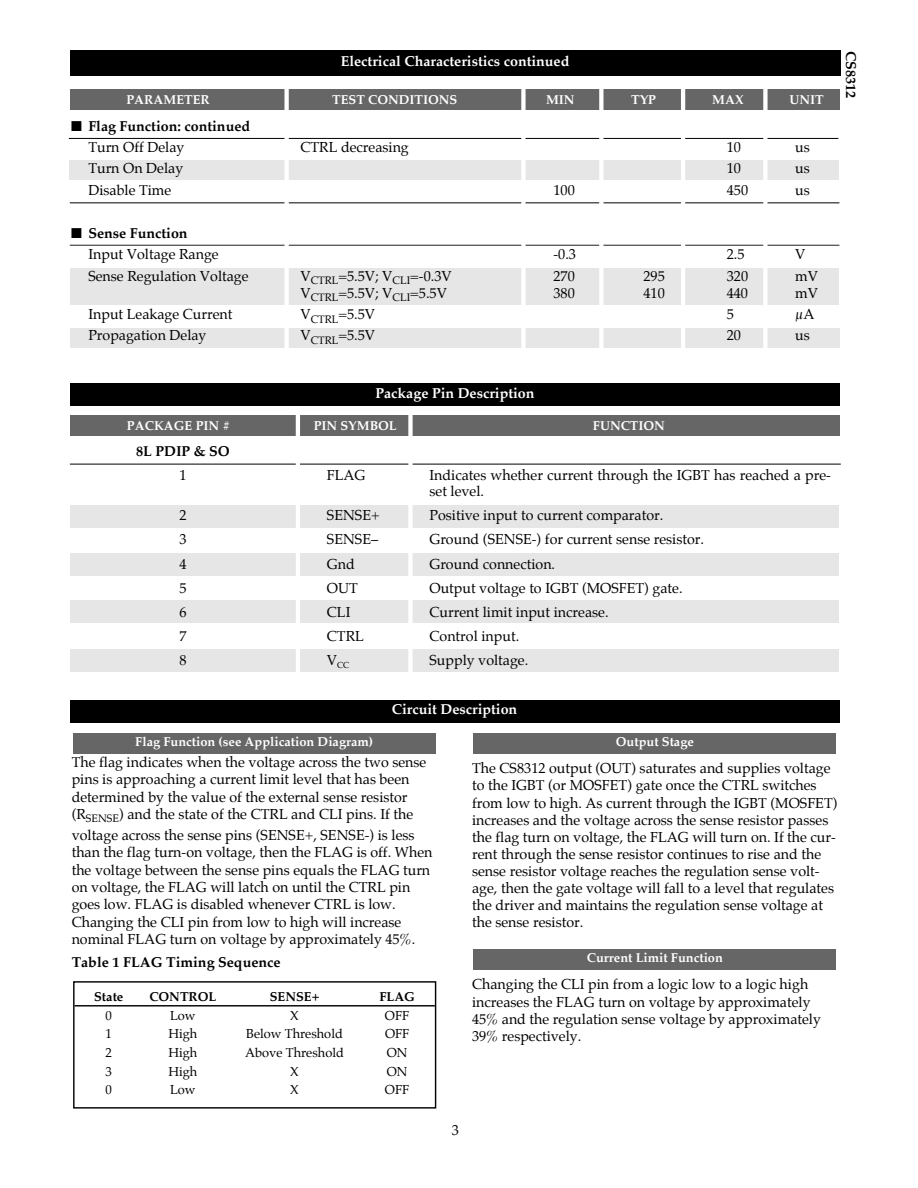
<style>
.page{position:relative;width:918px;height:1188px;background:#fff}
.page>*{position:absolute;margin:0;border:0;box-sizing:border-box;transform-origin:0 0}
.t1{font:14.25px/17.1px "Palatino";color:#000}
.t2{font:700 14.25px/21.3px "Palatino";color:#000}
.t3{font:700 14.25px "Palatino";color:#fff}
.t4{font:700 12.9px "Palatino";color:#fff}
.t5{font:12.9px "Palatino";color:#000}
.t6{font:700 12.9px "Palatino";color:#000}
.t7{font:8.55px "Palatino";color:#000}
.s1{font-weight:400}
.s2{font-weight:700}
</style>
<div class="page">
<hr style="left:70px;top:245px;width:769px;height:1px;background:#231f20">
<div style="left:70px;top:268px;width:768px;height:37px;background:#e6e6e6"></div>
<div style="left:69px;top:161px;width:769px;height:19px;background:#e6e6e6"></div>
<hr style="left:69px;top:138px;width:769px;height:1px;background:#000">
<hr style="left:70px;top:203px;width:769px;height:1px;background:#000">
<div style="left:70px;top:50px;width:770px;height:26px;background:#000"></div>
<div style="left:70px;top:89px;width:769px;height:21px;background:#666"></div>
<div style="left:70px;top:505px;width:768px;height:22px;background:#e6e6e6"></div>
<div style="left:70px;top:553px;width:768px;height:23px;background:#e6e6e6"></div>
<div style="left:70px;top:600px;width:768px;height:23px;background:#e6e6e6"></div>
<div style="left:70px;top:649px;width:768px;height:23px;background:#e6e6e6"></div>
<div style="left:70px;top:383px;width:770px;height:23px;background:#000"></div>
<div style="left:70px;top:415px;width:770px;height:20px;background:#666"></div>
<hr style="left:70px;top:464px;width:771px;height:1px;background:#000">
<hr style="left:296px;top:413px;width:4px;height:275px;background:#fff">
<div style="left:408px;top:413px;width:5px;height:271px;background:#fff"></div>
<div style="left:70px;top:328px;width:769px;height:19px;background:#e6e6e6"></div>
<div style="left:474px;top:949px;width:362px;height:20px;background:#666"></div>
<div style="left:474px;top:733px;width:362px;height:20px;background:#666"></div>
<hr style="left:75px;top:1005px;width:360px;height:2px;background:#000">
<div style="left:73px;top:981px;width:363px;height:128px;border:1px solid #000"></div>
<div style="left:73px;top:733px;width:362px;height:20px;background:#666"></div>
<div style="left:70px;top:700px;width:769px;height:22px;background:#000"></div>
<div style="left:521px;top:79px;width:5px;height:276px;background:#fff"></div>
<div style="left:599px;top:79px;width:5px;height:281px;background:#fff"></div>
<hr style="left:681px;top:79px;width:4px;height:278px;background:#fff">
<div style="left:763px;top:79px;width:5px;height:283px;background:#fff"></div>
<div style="left:284px;top:78px;width:5px;height:274px;background:#fff"></div>
<p class="t3" style="left:341px;top:56px;width:230px">Electrical Characteristics continued</p>
<p class="t4" style="left:126px;top:95px;width:85px">PARAMETER</p>
<p class="t4" style="left:332px;top:95px;width:127px">TEST CONDITIONS</p>
<p class="t4" style="left:546px;top:95px;width:30px">MIN</p>
<p class="t4" style="left:631px;top:95px;width:26px">TYP</p>
<p class="t4" style="left:712px;top:95px;width:33px">MAX</p>
<p class="t4" style="left:790px;top:95px;width:36px">UNIT</p>
<p class="t2" style="left:88px;top:117px;width:163px;text-indent:-17px">■ Flag Function: continued<br><span class="s1">Turn Off Delay</span></p>
<p class="t1" style="left:300px;top:140px;width:110px">CTRL decreasing</p>
<p class="t1" style="left:727px;top:140px;width:16px">10</p>
<p class="t1" style="left:795px;top:140px;width:16px">us</p>
<p class="t1" style="left:88px;top:162px;width:96px">Turn On Delay</p>
<p class="t1" style="left:727px;top:162px;width:16px">10</p>
<p class="t1" style="left:795px;top:162px;width:16px">us</p>
<p class="t1" style="left:88px;top:183px;width:85px">Disable Time</p>
<p class="t1" style="left:553px;top:183px;width:23px">100</p>
<p class="t1" style="left:727px;top:183px;width:23px">450</p>
<p class="t1" style="left:795px;top:183px;width:16px">us</p>
<p class="t1" style="left:88px;top:224px;width:132px;line-height:21.3px;text-indent:-17px">■ <span class="s2">Sense Function<br></span>Input Voltage Range</p>
<p class="t1" style="left:553px;top:247px;width:24px">-0.3</p>
<p class="t1" style="left:727px;top:247px;width:19px">2.5</p>
<p class="t1" style="left:795px;top:247px;width:12px">V</p>
<p class="t1" style="left:88px;top:269px;width:162px">Sense Regulation Voltage</p>
<p class="t1" style="left:300px;top:269px;width:153px">V<sub>CTRL</sub>=5.5V; V<sub>CLI</sub>=-0.3V</p>
<p class="t1" style="left:553px;top:269px;width:23px">270</p>
<p class="t1" style="left:644px;top:269px;width:23px">295</p>
<p class="t1" style="left:727px;top:269px;width:23px">320</p>
<p class="t1" style="left:795px;top:269px;width:24px">mV</p>
<p class="t1" style="left:300px;top:286px;width:148px">V<sub>CTRL</sub>=5.5V; V<sub>CLI</sub>=5.5V</p>
<p class="t1" style="left:553px;top:286px;width:23px">380</p>
<p class="t1" style="left:644px;top:286px;width:23px">410</p>
<p class="t1" style="left:727px;top:286px;width:23px">440</p>
<p class="t1" style="left:795px;top:286px;width:24px">mV</p>
<p class="t1" style="left:88px;top:307px;width:146px">Input Leakage Current</p>
<p class="t1" style="left:300px;top:307px;width:76px">V<sub>CTRL</sub>=5.5V</p>
<p class="t1" style="left:727px;top:307px;width:9px">5</p>
<p class="t1" style="left:795px;top:307px;width:21px">µA</p>
<p class="t1" style="left:88px;top:329px;width:120px">Propagation Delay</p>
<p class="t1" style="left:300px;top:329px;width:76px">V<sub>CTRL</sub>=5.5V</p>
<p class="t1" style="left:727px;top:329px;width:16px">20</p>
<p class="t1" style="left:795px;top:329px;width:16px">us</p>
<p class="t2" style="left:860px;top:51px;width:49px;rotate:90deg">CS8312</p>
<p class="t3" style="left:375px;top:388px;width:161px">Package Pin Description</p>
<p class="t4" style="left:127px;top:420px;width:105px">PACKAGE PIN #</p>
<p class="t4" style="left:314px;top:420px;width:85px">PIN SYMBOL</p>
<p class="t4" style="left:593px;top:420px;width:73px">FUNCTION</p>
<p class="t2" style="left:136px;top:442px;width:95px">8L PDIP &amp; SO</p>
<p class="t1" style="left:179px;top:468px;width:9px">1</p>
<p class="t1" style="left:327px;top:468px;width:40px">FLAG</p>
<p class="t1" style="left:429px;top:469px;width:403px;line-height:15.8px">Indicates whether current through the IGBT has reached a pre&shy;set level.</p>
<p class="t1" style="left:179px;top:508px;width:9px">2</p>
<p class="t1" style="left:327px;top:508px;width:54px">SENSE+</p>
<p class="t1" style="left:429px;top:508px;width:235px">Positive input to current comparator.</p>
<p class="t1" style="left:179px;top:533px;width:9px">3</p>
<p class="t1" style="left:327px;top:533px;width:53px">SENSE–</p>
<p class="t1" style="left:429px;top:533px;width:276px">Ground (SENSE-) for current sense resistor.</p>
<p class="t1" style="left:179px;top:557px;width:9px">4</p>
<p class="t1" style="left:327px;top:557px;width:29px">Gnd</p>
<p class="t1" style="left:429px;top:557px;width:127px">Ground connection.</p>
<p class="t1" style="left:179px;top:581px;width:9px">5</p>
<p class="t1" style="left:327px;top:581px;width:33px">OUT</p>
<p class="t1" style="left:429px;top:581px;width:255px">Output voltage to IGBT (MOSFET) gate.</p>
<p class="t1" style="left:179px;top:605px;width:9px">6</p>
<p class="t1" style="left:327px;top:605px;width:25px">CLI</p>
<p class="t1" style="left:429px;top:605px;width:181px">Current limit input increase.</p>
<p class="t1" style="left:179px;top:630px;width:9px">7</p>
<p class="t1" style="left:327px;top:630px;width:39px">CTRL</p>
<p class="t1" style="left:429px;top:630px;width:91px">Control input.</p>
<p class="t1" style="left:179px;top:654px;width:9px">8</p>
<p class="t7" style="left:327px;top:662px;width:24px"><sup>V</sup>CC</p>
<p class="t1" style="left:429px;top:654px;width:100px">Supply voltage.</p>
<p class="t4" style="left:135px;top:736px;width:239px">Flag Function (see Application Diagram)</p>
<p class="t3" style="left:392px;top:704px;width:127px">Circuit Description</p>
<p class="t4" style="left:616px;top:736px;width:80px">Output Stage</p>
<p class="t1" style="left:72px;top:755px;width:356px">The flag indicates when the voltage across the two sense pins is approaching a current limit level that has been determined by the value of the external sense resistor (R<sub>SENSE</sub>) and the state of the CTRL and CLI pins. If the</p>
<p class="t1" style="left:72px;top:828px;width:362px">voltage across the sense pins (SENSE+, SENSE-) is less than the flag turn-on voltage, then the FLAG is off. When the voltage between the sense pins equals the FLAG turn on voltage, the FLAG will latch on until the CTRL pin goes low. FLAG is disabled whenever CTRL is low.<br>Changing the CLI pin from low to high will increase nominal FLAG turn on voltage by approximately 45%.</p>
<p class="t2" style="left:72px;top:953px;width:210px">Table 1 FLAG Timing Sequence</p>
<p class="t6" style="left:94px;top:992px;width:31px">State</p>
<p class="t6" style="left:149px;top:992px;width:68px">CONTROL</p>
<p class="t6" style="left:270px;top:992px;width:51px">SENSE+</p>
<p class="t6" style="left:379px;top:992px;width:37px">FLAG</p>
<p class="t5" style="left:106px;top:1011px;width:8px">0</p>
<p class="t5" style="left:170px;top:1011px;width:27px">Low</p>
<p class="t5" style="left:290px;top:1011px;width:10px">X</p>
<p class="t5" style="left:385px;top:1011px;width:26px">OFF</p>
<p class="t5" style="left:106px;top:1029px;width:8px">1</p>
<p class="t5" style="left:168px;top:1029px;width:30px">High</p>
<p class="t5" style="left:246px;top:1029px;width:98px">Below Threshold</p>
<p class="t5" style="left:385px;top:1029px;width:26px">OFF</p>
<p class="t5" style="left:106px;top:1048px;width:8px">2</p>
<p class="t5" style="left:168px;top:1048px;width:30px">High</p>
<p class="t5" style="left:245px;top:1048px;width:100px">Above Threshold</p>
<p class="t5" style="left:387px;top:1048px;width:22px">ON</p>
<p class="t5" style="left:106px;top:1066px;width:8px">3</p>
<p class="t5" style="left:168px;top:1066px;width:30px">High</p>
<p class="t5" style="left:290px;top:1066px;width:10px">X</p>
<p class="t5" style="left:387px;top:1066px;width:22px">ON</p>
<p class="t5" style="left:106px;top:1085px;width:8px">0</p>
<p class="t5" style="left:170px;top:1085px;width:27px">Low</p>
<p class="t5" style="left:290px;top:1085px;width:10px">X</p>
<p class="t5" style="left:385px;top:1085px;width:26px">OFF</p>
<p class="t1" style="left:472px;top:762px;width:367px">The CS8312 output (OUT) saturates and supplies voltage to the IGBT (or MOSFET) gate once the CTRL switches from low to high. As current through the IGBT (MOSFET) increases and the voltage across the sense resistor passes the flag turn on voltage, the FLAG will turn on. If the cur&shy;rent through the sense resistor continues to rise and the sense resistor voltage reaches the regulation sense volt&shy;age, then the gate voltage will fall to a level that regulates the driver and maintains the regulation sense voltage at the sense resistor.</p>
<p class="t4" style="left:587px;top:952px;width:138px">Current Limit Function</p>
<p class="t1" style="left:472px;top:978px;width:350px">Changing the CLI pin from a logic low to a logic high increases the FLAG turn on voltage by approximately 45% and the regulation sense voltage by approximately 39% respectively.</p>
<p class="t1" style="left:452px;top:1124px;width:9px">3</p>
</div>
